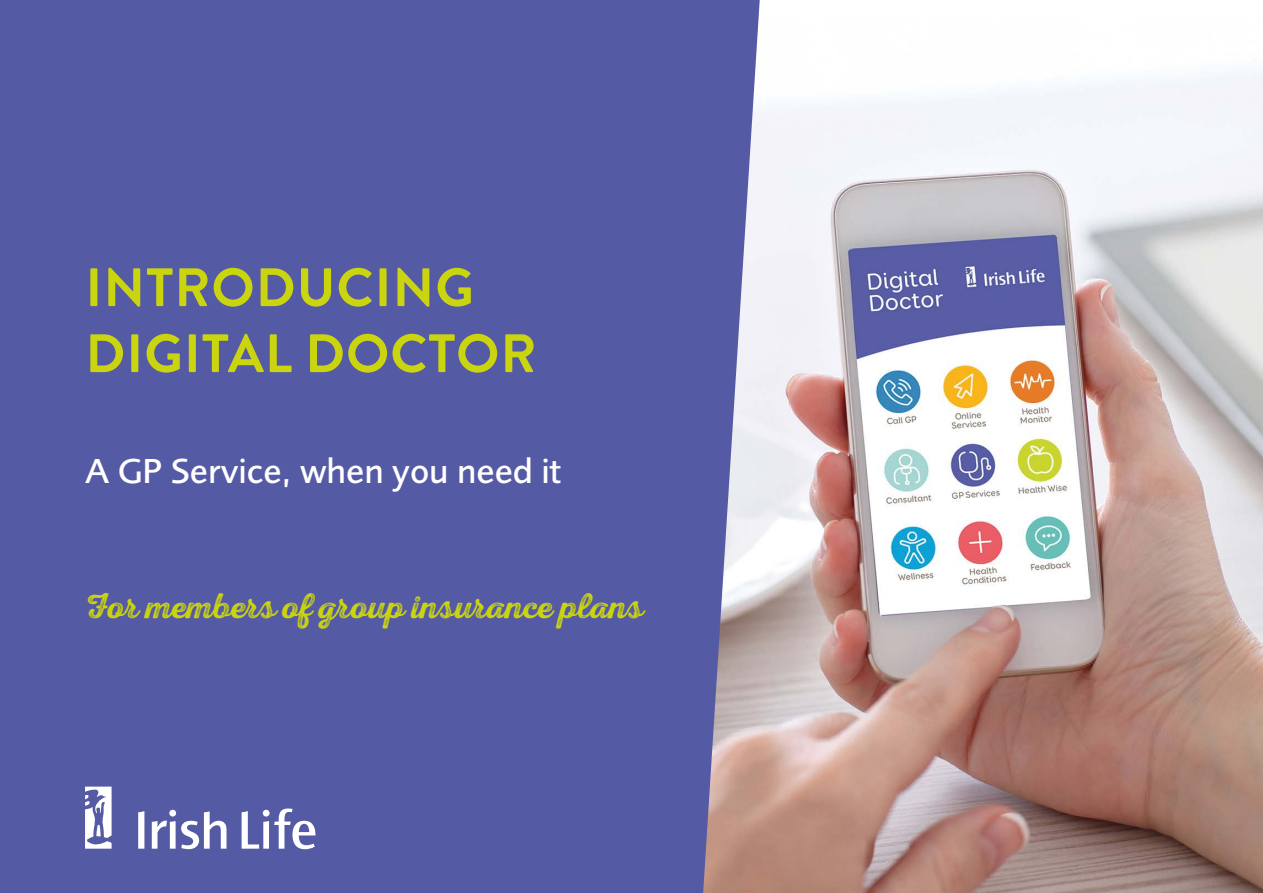
<style>
.page{position:relative;width:1263px;height:893px;background:#fff}
.page>*{position:absolute;margin:0;border:0;box-sizing:border-box;transform-origin:0 0}
.t1{font:700 54px/66px "Brandon Grotesque";letter-spacing:.02em;color:#cad510}
.t2{font:36px "Nexa Rust Script S 03";color:#cad510}
.t3{font:500 36px "Foundry Sans";color:#fff}
</style>
<div class="page">
<img style="left:760px;top:72px;width:503px;height:821px">
<div style="left:0;top:0;width:760px;height:893px;background:#555aa4"></div>
<svg style="left:85px;top:787px;width:27px;height:62px"></svg>
<svg style="left:138px;top:811px;width:6px;height:38px"></svg>
<div style="left:169px;top:810px;width:7px;height:6px;background:#fff;border-radius:50%"></div>
<svg style="left:152px;top:811px;width:74px;height:38px"></svg>
<svg style="left:242px;top:808px;width:73px;height:41px"></svg>
<h1 class="t1" style="left:85px;top:255px;width:452px">INTRODUCING<br>DIGITAL DOCTOR</h1>
<p class="t3" style="left:85px;top:451px;width:478px">A GP Service, when you need it</p>
<p class="t2" style="left:85px;top:585px;width:561px">For members of group insurance plans</p>
</div>
